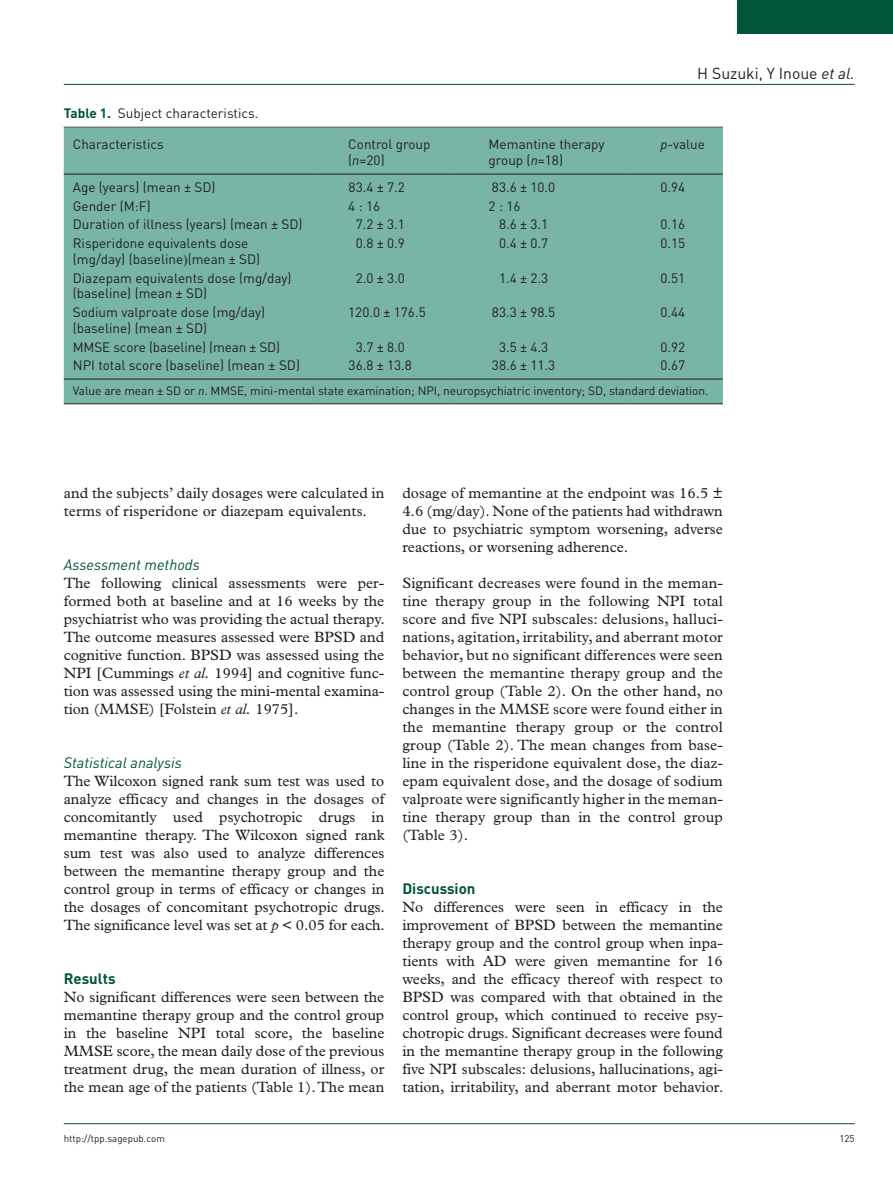
<style>
.page{position:relative;width:893px;height:1191px;background:#fff}
.page>*{position:absolute;margin:0;border:0;box-sizing:border-box;transform-origin:0 0}
.RRH{font:15.75px "DIN";color:#231f20}
.Text{font:15px/18px "Plantin Std";color:#231f20;text-align:justify}
.Text-Indent{font:15px/18px "Plantin Std";letter-spacing:.01em;color:#231f20;text-align:justify}
.SEC-B{font:italic 15px "DIN";color:#015436}
.SEC-A{font:700 15px "DIN";color:#015436}
.TT{font:13.5px/15.8px "DIN";color:#231f20}
.CH{font:13.5px/15.8px "DIN";color:#231f20}
.TN{font:13.5px "DIN";color:#231f20}
.CH-FIRST_COL_LEFT{font:13.5px "DIN";color:#231f20}
.SO{font:12px "DIN";letter-spacing:-.005em;color:#231f20}
.RRH_R{font:9.75px "DIN";color:#231f20}
.s1{font-style:italic}
.s2{font-weight:700;color:#015436}
</style>
<div class="page">
<hr style="left:64px;top:84px;width:791px;height:1px;background:#015436">
<hr style="left:64px;top:1123px;width:791px;height:1px;background:#015436">
<div style="left:738px;top:0;width:155px;height:34px;background:#015436"></div>
<hr style="left:64px;top:127px;width:659px;height:1px;background:#231f20">
<div style="left:64px;top:128px;width:659px;height:275px;background:#78b5a5"></div>
<hr style="left:64px;top:174px;width:248px;height:1px;background:#231f20">
<hr style="left:312px;top:174px;width:141px;height:1px;background:#231f20">
<hr style="left:453px;top:174px;width:171px;height:1px;background:#231f20">
<hr style="left:624px;top:174px;width:99px;height:1px;background:#231f20">
<hr style="left:64px;top:379px;width:248px;height:1px;background:#231f20">
<hr style="left:312px;top:379px;width:141px;height:1px;background:#231f20">
<hr style="left:453px;top:379px;width:171px;height:1px;background:#231f20">
<hr style="left:624px;top:379px;width:99px;height:1px;background:#231f20">
<hr style="left:64px;top:403px;width:248px;height:1px;background:#231f20">
<hr style="left:312px;top:403px;width:141px;height:1px;background:#231f20">
<hr style="left:453px;top:403px;width:171px;height:1px;background:#231f20">
<hr style="left:624px;top:403px;width:99px;height:1px;background:#231f20">
<svg style="left:183px;top:254px;width:4px;height:13px"></svg>
<p class="RRH" style="left:697px;top:63px;width:159px">H Suzuki, Y Inoue <span class="s1">et al.</span></p>
<p class="TN" style="left:64px;top:105px;width:196px"><span class="s2">Table 1.</span> Subject characteristics.</p>
<p class="CH-FIRST_COL_LEFT" style="left:73px;top:136px;width:92px">Characteristics</p>
<p class="CH" style="left:348px;top:136px;width:84px">Control group (<span class="s1">n</span>=20)</p>
<p class="CH" style="left:489px;top:136px;width:117px">Memantine therapy group (<span class="s1">n</span>=18)</p>
<p class="CH" style="left:660px;top:136px;width:46px"><span class="s1">p</span>-value</p>
<p class="TT" style="left:73px;top:179px;width:144px">Age (years) (mean ± SD)</p>
<p class="TT" style="left:349px;top:179px;width:58px">83.4 ± 7.2</p>
<p class="TT" style="left:492px;top:179px;width:65px">83.6 ± 10.0</p>
<p class="TT" style="left:660px;top:179px;width:26px">0.94</p>
<p class="TT" style="left:73px;top:197px;width:79px">Gender (M:F)</p>
<p class="TT" style="left:348px;top:197px;width:33px">4 : 16</p>
<p class="TT" style="left:489px;top:197px;width:33px">2 : 16</p>
<p class="TT" style="left:73px;top:216px;width:231px">Duration of illness (years) (mean ± SD)</p>
<p class="TT" style="left:356px;top:216px;width:51px">7.2 ± 3.1</p>
<p class="TT" style="left:499px;top:216px;width:51px">8.6 ± 3.1</p>
<p class="TT" style="left:660px;top:216px;width:26px">0.16</p>
<p class="TT" style="left:73px;top:235px;width:189px">Risperidone equivalents dose (mg/day) (baseline (mean ± SD)</p>
<p class="TT" style="left:356px;top:235px;width:51px">0.8 ± 0.9</p>
<p class="TT" style="left:499px;top:235px;width:51px">0.4 ± 0.7</p>
<p class="TT" style="left:660px;top:235px;width:26px">0.15</p>
<p class="TT" style="left:73px;top:269px;width:220px">Diazepam equivalents dose (mg/day) (baseline) (mean ± SD)</p>
<p class="TT" style="left:356px;top:269px;width:51px">2.0 ± 3.0</p>
<p class="TT" style="left:499px;top:269px;width:51px">1.4 ± 2.3</p>
<p class="TT" style="left:660px;top:269px;width:26px">0.51</p>
<p class="TT" style="left:73px;top:304px;width:194px">Sodium valproate dose (mg/day) (baseline) (mean ± SD)</p>
<p class="TT" style="left:348px;top:304px;width:79px">120.0 ± 176.5</p>
<p class="TT" style="left:492px;top:304px;width:65px">83.3 ± 98.5</p>
<p class="TT" style="left:660px;top:304px;width:26px">0.44</p>
<p class="TT" style="left:73px;top:338px;width:209px">MMSE score (baseline) (mean ± SD)</p>
<p class="TT" style="left:356px;top:338px;width:51px">3.7 ± 8.0</p>
<p class="TT" style="left:499px;top:338px;width:51px">3.5 ± 4.3</p>
<p class="TT" style="left:660px;top:338px;width:26px">0.92</p>
<p class="TT" style="left:73px;top:357px;width:229px">NPI total score (baseline) (mean ± SD)</p>
<p class="TT" style="left:349px;top:357px;width:65px">36.8 ± 13.8</p>
<p class="TT" style="left:492px;top:357px;width:65px">38.6 ± 11.3</p>
<p class="TT" style="left:660px;top:357px;width:26px">0.67</p>
<p class="SO" style="left:73px;top:383px;width:637px">Value are mean ± SD or <span class="s1">n</span>. MMSE, mini-mental state examination; NPI, neuropsychiatric inventory; SD, standard deviation.</p>
<p class="Text" style="left:64px;top:484px;width:322px">and the subjects’ daily dosages were calculated in terms of risperidone or diazepam equivalents.</p>
<p class="SEC-B" style="left:64px;top:555px;width:137px">Assessment methods</p>
<p class="Text" style="left:64px;top:574px;width:323px">The following clinical assessments were per&shy;formed both at baseline and at 16 weeks by the psychiatrist who was providing the actual therapy.<br>The outcome measures assessed were BPSD and cognitive function. BPSD was assessed using the NPI [Cummings <span class="s1">et al.</span> 1994] and cognitive func&shy;tion was assessed using the mini-mental examina&shy;tion (MMSE) [Folstein <span class="s1">et al.</span> 1975].</p>
<p class="SEC-B" style="left:64px;top:753px;width:119px">Statistical analysis</p>
<p class="Text" style="left:64px;top:772px;width:323px">The Wilcoxon signed rank sum test was used to analyze efficacy and changes in the dosages of concomitantly used psychotropic drugs in memantine therapy. The Wilcoxon signed rank sum test was also used to analyze differences between the memantine therapy group and the control group in terms of efficacy or changes in the dosages of concomitant psychotropic drugs.<br>The significance level was set at <span class="s1">p</span> &lt; 0.05 for each.</p>
<p class="SEC-A" style="left:64px;top:969px;width:53px">Results</p>
<p class="Text" style="left:64px;top:988px;width:322px">No significant differences were seen between the memantine therapy group and the control group in the baseline NPI total score, the baseline MMSE score, the mean daily dose of the previous treatment drug, the mean duration of illness, or the mean age of the patients (Table 1). The mean</p>
<p class="Text" style="left:402px;top:484px;width:322px">dosage of memantine at the endpoint was 16.5 ± 4.6 (mg/day). None of the patients had withdrawn due to psychiatric symptom worsening, adverse reactions, or worsening adherence.</p>
<p class="Text-Indent" style="left:402px;top:574px;width:322px">Significant decreases were found in the meman&shy;tine therapy group in the following NPI total score and five NPI subscales: delusions, halluci&shy;nations, agitation, irritability, and aberrant motor behavior, but no significant differences were seen between the memantine therapy group and the control group (Table 2). On the other hand, no changes in the MMSE score were found either in the memantine therapy group or the control group (Table 2). The mean changes from base&shy;line in the risperidone equivalent dose, the diaz&shy;epam equivalent dose, and the dosage of sodium valproate were significantly higher in the meman&shy;tine therapy group than in the control group (Table 3).</p>
<p class="SEC-A" style="left:402px;top:879px;width:75px">Discussion</p>
<p class="Text" style="left:402px;top:898px;width:323px">No differences were seen in efficacy in the improvement of BPSD between the memantine therapy group and the control group when inpa&shy;tients with AD were given memantine for 16 weeks, and the efficacy thereof with respect to BPSD was compared with that obtained in the control group, which continued to receive psy&shy;chotropic drugs. Significant decreases were found in the memantine therapy group in the following five NPI subscales: delusions, hallucinations, agi&shy;tation, irritability, and aberrant motor behavior.</p>
<p class="RRH_R" style="left:64px;top:1132px;width:103px">http://tpp.sagepub.com</p>
<p class="RRH_R" style="left:839px;top:1132px;width:17px">125</p>
</div>
